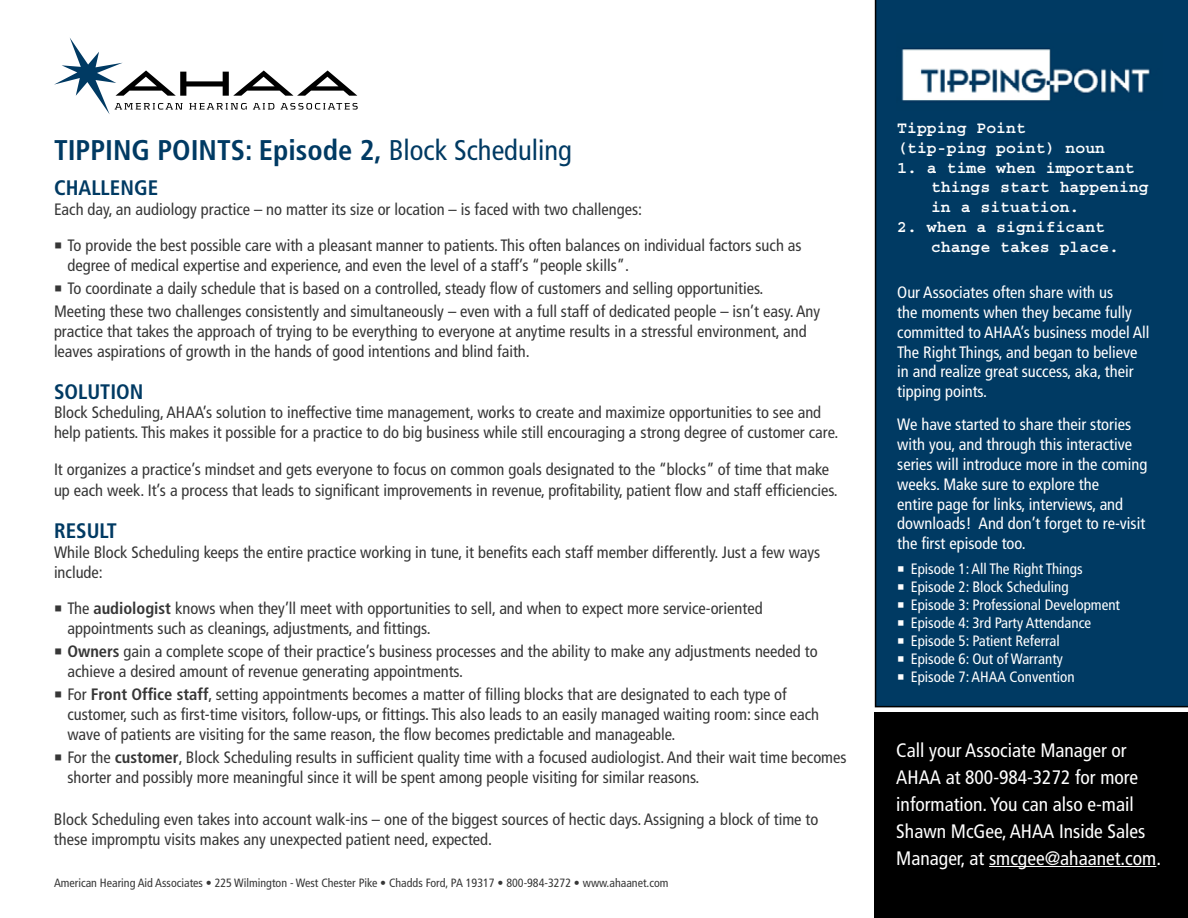
<style>
.page{position:relative;width:1188px;height:918px;background:#fff}
.page>*{position:absolute;margin:0;border:0;box-sizing:border-box;transform-origin:0 0}
.t1{font:700 condensed 28.5px "Frutiger LT Std";color:#003a63}
.t2{font:700 condensed 21px "Frutiger LT Std";color:#003a63}
.t3{font:condensed 19.5px/27px "Frutiger LT Std";color:#fff}
.t4{font:condensed 16.5px/19.8px "Frutiger LT Std";color:#373737}
.t5{font:condensed 16.5px/19.8px "Frutiger LT Std";color:#fff}
.t6{font:700 16.5px/19.8px "Courier Std";color:#fff}
.t7{font:condensed 15px/18px "Frutiger LT Std";color:#fff}
.t8{font:condensed 12px "Frutiger LT Std";color:#373737}
.s1{font-weight:400}
.s2{font-weight:700}
</style>
<div class="page">
<div style="left:875px;top:713px;width:313px;height:205px;background:#000"></div>
<div style="left:875px;top:0;width:313px;height:707px;background:#003a63"></div>
<svg style="left:54px;top:38px;width:304px;height:76px"></svg>
<img style="left:896px;top:34px;width:266px;height:77px">
<hr style="left:989px;top:866px;width:167px;height:1px;background:#fff">
<svg style="left:898px;top:566px;width:6px;height:6px"></svg>
<svg style="left:898px;top:584px;width:6px;height:6px"></svg>
<svg style="left:898px;top:602px;width:6px;height:6px"></svg>
<svg style="left:898px;top:620px;width:6px;height:6px"></svg>
<svg style="left:898px;top:638px;width:6px;height:6px"></svg>
<svg style="left:898px;top:656px;width:6px;height:6px"></svg>
<svg style="left:898px;top:674px;width:6px;height:6px"></svg>
<h1 class="t1" style="left:54px;top:133px;width:519px">TIPPING POINTS: Episode 2, <span class="s1">Block Scheduling</span></h1>
<p class="t2" style="left:54px;top:175px;width:69px">Challenge</p>
<p class="t4" style="left:54px;top:199px;width:590px">Each day, an audiology practice – no matter its size or location – is faced with two challenges:</p>
<p class="t4" style="left:67px;top:236px;width:736px">To provide the best possible care with a pleasant manner to patients. This often balances on individual factors such as degree of medical expertise and experience, and even the level of a staff’s “people skills”.</p>
<p class="t4" style="left:54px;top:277px;width:768px;line-height:23.1px;text-indent:13px">To coordinate a daily schedule that is based on a controlled, steady flow of customers and selling opportunities.<br>Meeting these two challenges consistently and simultaneously – even with a full staff of dedicated people – isn’t easy. Any</p>
<p class="t4" style="left:54px;top:321px;width:754px">practice that takes the approach of trying to be everything to everyone at anytime results in a stressful environment, and leaves aspirations of growth in the hands of good intentions and blind faith.</p>
<p class="t2" style="left:54px;top:379px;width:58px">Solution</p>
<p class="t4" style="left:54px;top:403px;width:786px">Block Scheduling, AHAA’s solution to ineffective time management, works to create and maximize opportunities to see and help patients. This makes it possible for a practice to do big business while still encouraging a strong degree of customer care.</p>
<p class="t4" style="left:54px;top:458px;width:785px;line-height:21.6px">It organizes a practice’s mindset and gets everyone to focus on common goals designated to the “blocks” of time that make up each week. It’s a process that leads to significant improvements in revenue, profitability, patient flow and staff efficiencies.</p>
<p class="t2" style="left:54px;top:519px;width:62px">Result</p>
<p class="t4" style="left:54px;top:543px;width:768px">While Block Scheduling keeps the entire practice working in tune, it benefits each staff member differently. Just a few ways include:</p>
<p class="t4" style="left:67px;top:599px;width:697px">The <span class="s2">audiologist</span> knows when they’ll meet with opportunities to sell, and when to expect more service-oriented appointments such as cleanings, adjustments, and fittings.</p>
<p class="t4" style="left:67px;top:642px;width:752px"><span class="s2">Owners</span> gain a complete scope of their practice’s business processes and the ability to make any adjustments needed to achieve a desired amount of revenue generating appointments.</p>
<p class="t4" style="left:67px;top:685px;width:753px">For <span class="s2">Front Office staff</span>, setting appointments becomes a matter of filling blocks that are designated to each type of customer, such as first-time visitors, follow-ups, or fittings. This also leads to an easily managed waiting room: since each wave of patients are visiting for the same reason, the flow becomes predictable and manageable.</p>
<p class="t4" style="left:67px;top:747px;width:781px">For the <span class="s2">customer</span>, Block Scheduling results in sufficient quality time with a focused audiologist. And their wait time becomes shorter and possibly more meaningful since it will be spent among people visiting for similar reasons.</p>
<p class="t4" style="left:54px;top:810px;width:766px">Block Scheduling even takes into account walk-ins – one of the biggest sources of hectic days. Assigning a block of time to these impromptu visits makes any unexpected patient need, expected.</p>
<p class="t8" style="left:54px;top:875px;width:616px">American Hearing Aid Associates • 225 Wilmington - West Chester Pike • Chadds Ford, PA 19317 • 800-984-3272 • www.ahaanet.com</p>
<p class="t6" style="left:897px;top:118px;width:209px">Tipping Point (tip-ping point) noun</p>
<p class="t6" style="left:931px;top:158px;width:219px;text-indent:-34px">1. a time when important things start happening in a situation.</p>
<p class="t6" style="left:931px;top:217px;width:190px;text-indent:-34px">2. when a significant change takes place.</p>
<p class="t5" style="left:897px;top:283px;width:254px">Our Associates often share with us<br>the moments when they became fully committed to AHAA’s business model All The Right Things, and began to believe in and realize great success, aka, their tipping points.</p>
<p class="t5" style="left:897px;top:415px;width:252px">We have started to share their stories with you, and through this interactive series will introduce more in the coming weeks. Make sure to explore the<br>entire page for links, interviews, and downloads! And don’t forget to re-visit the first episode too.</p>
<p class="t7" style="left:911px;top:560px;width:211px">Episode 1: All The Right Things<br>Episode 2: Block Scheduling<br>Episode 3: Professional Development<br>Episode 4: 3rd Party Attendance<br>Episode 5: Patient Referral<br>Episode 6: Out of Warranty<br>Episode 7: AHAA Convention</p>
<p class="t3" style="left:896px;top:736px;width:266px">Call your Associate Manager or<br>AHAA at 800-984-3272 for more information. You can also e-mail<br>Shawn McGee, AHAA Inside Sales<br>Manager, at smcgee@ahaanet.com.</p>
</div>
